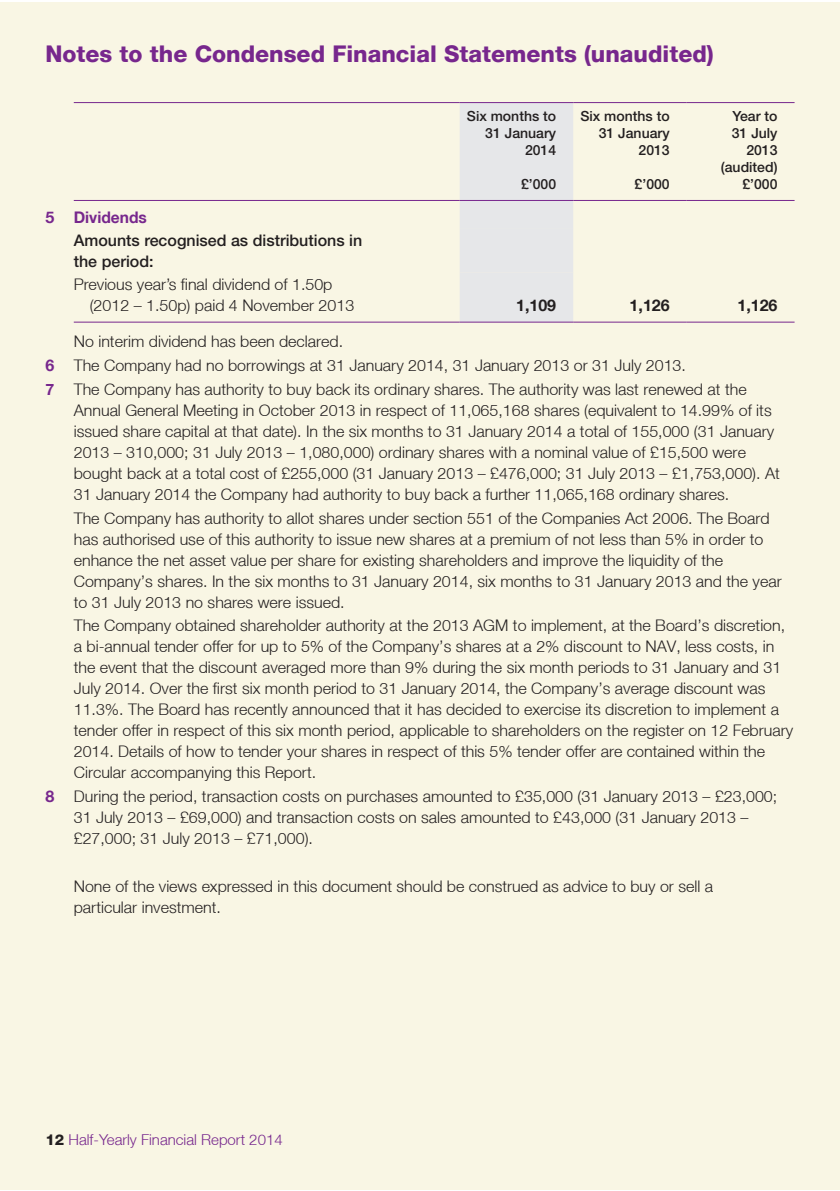
<style>
.page{position:relative;width:840px;height:1191px;background:#fff}
.page>*{position:absolute;margin:0;border:0;box-sizing:border-box;transform-origin:0 0}
.t1{font:800 23px "Helvetica Neue LT";color:#77278d}
.t2{font:300 16px/21px "Helvetica Neue LT";color:#231f20}
.t3{font:500 16px/21px "Helvetica Neue LT Std";color:#231f20}
.t4{font:700 16px "Helvetica Neue LT";color:#231f20}
.t5{font:700 16px "Helvetica Neue LT";color:#77278d}
.t6{font:300 15px "Helvetica Neue LT";color:#77278d}
.t7{font:500 14px/17px "Helvetica Neue LT Std";color:#231f20;text-align:right}
.s1{font-weight:700;color:#77278d}
.s2{font-weight:800;color:#231f20}
</style>
<div class="page">
<div style="left:0;top:2px;width:839px;height:1187px;background:#f9f6e4"></div>
<div style="left:459px;top:103px;width:114px;height:219px;background:#e6e7e9"></div>
<hr style="left:459px;top:322px;width:114px;height:1px;background:#77278d">
<hr style="left:573px;top:322px;width:113px;height:1px;background:#77278d">
<hr style="left:686px;top:322px;width:108px;height:1px;background:#77278d">
<hr style="left:74px;top:322px;width:385px;height:1px;background:#77278d">
<hr style="left:74px;top:102px;width:385px;height:1px;background:#77278d">
<hr style="left:459px;top:102px;width:114px;height:1px;background:#77278d">
<hr style="left:573px;top:102px;width:113px;height:1px;background:#77278d">
<hr style="left:686px;top:102px;width:108px;height:1px;background:#77278d">
<hr style="left:459px;top:200px;width:114px;height:1px;background:#77278d">
<hr style="left:573px;top:200px;width:113px;height:1px;background:#77278d">
<hr style="left:686px;top:200px;width:108px;height:1px;background:#77278d">
<hr style="left:74px;top:200px;width:385px;height:1px;background:#77278d">
<h1 class="t1" style="left:45px;top:40px;width:669px">Notes to the Condensed Financial Statements (unaudited)</h1>
<p class="t7" style="left:466px;top:107px;width:91px">Six months to<br>31 January<br>2014</p>
<p class="t7" style="left:521px;top:175px;width:37px">£’000</p>
<p class="t7" style="left:580px;top:107px;width:91px">Six months to<br>31 January<br>2013</p>
<p class="t7" style="left:634px;top:175px;width:37px">£’000</p>
<p class="t7" style="left:720px;top:107px;width:58px">Year to<br>31 July<br>2013 (audited) £’000</p>
<p class="t5" style="left:45px;top:208px;width:103px">5 Dividends</p>
<p class="t3" style="left:74px;top:230px;width:290px">Amounts recognised as distributions in the period:</p>
<p class="t2" style="left:90px;top:273px;width:266px;text-indent:-16px">Previous year’s final dividend of 1.50p (2012 – 1.50p) paid 4 November 2013</p>
<p class="t4" style="left:516px;top:295px;width:42px">1,109</p>
<p class="t4" style="left:629px;top:295px;width:42px">1,126</p>
<p class="t4" style="left:737px;top:295px;width:42px">1,126</p>
<p class="t2" style="left:45px;top:329px;width:702px;line-height:23.8px;text-indent:28px">No interim dividend has been declared.<br><span class="s1">6</span> The Company had no borrowings at 31 January 2014, 31 January 2013 or 31 July 2013.<br><span class="s1">7</span> The Company has authority to buy back its ordinary shares. The authority was last renewed at the</p>
<p class="t2" style="left:74px;top:399px;width:707px">Annual General Meeting in October 2013 in respect of 11,065,168 shares (equivalent to 14.99% of its issued share capital at that date). In the six months to 31 January 2014 a total of 155,000 (31 January 2013 – 310,000; 31 July 2013 – 1,080,000) ordinary shares with a nominal value of £15,500 were bought back at a total cost of £255,000 (31 January 2013 – £476,000; 31 July 2013 – £1,753,000). At 31 January 2014 the Company had authority to buy back a further 11,065,168 ordinary shares.</p>
<p class="t2" style="left:74px;top:507px;width:709px">The Company has authority to allot shares under section 551 of the Companies Act 2006. The Board has authorised use of this authority to issue new shares at a premium of not less than 5% in order to enhance the net asset value per share for existing shareholders and improve the liquidity of the Company’s shares. In the six months to 31 January 2014, six months to 31 January 2013 and the year to 31 July 2013 no shares were issued.</p>
<p class="t2" style="left:74px;top:615px;width:720px">The Company obtained shareholder authority at the 2013 AGM to implement, at the Board’s discretion, a bi-annual tender offer for up to 5% of the Company’s shares at a 2% discount to NAV, less costs, in the event that the discount averaged more than 9% during the six month periods to 31 January and 31<br>July 2014. Over the first six month period to 31 January 2014, the Company’s average discount was 11.3%. The Board has recently announced that it has decided to exercise its discretion to implement a tender offer in respect of this six month period, applicable to shareholders on the register on 12 February 2014. Details of how to tender your shares in respect of this 5% tender offer are contained within the Circular accompanying this Report.</p>
<p class="t2" style="left:74px;top:785px;width:704px;text-indent:-28px"><span class="s1">8</span> During the period, transaction costs on purchases amounted to £35,000 (31 January 2013 – £23,000;<br>31 July 2013 – £69,000) and transaction costs on sales amounted to £43,000 (31 January 2013 – £27,000; 31 July 2013 – £71,000).</p>
<p class="t2" style="left:74px;top:875px;width:640px">None of the views expressed in this document should be construed as advice to buy or sell a particular investment.</p>
<p class="t6" style="left:45px;top:1130px;width:239px"><span class="s2">12</span> Half-Yearly Financial Report 2014</p>
</div>
